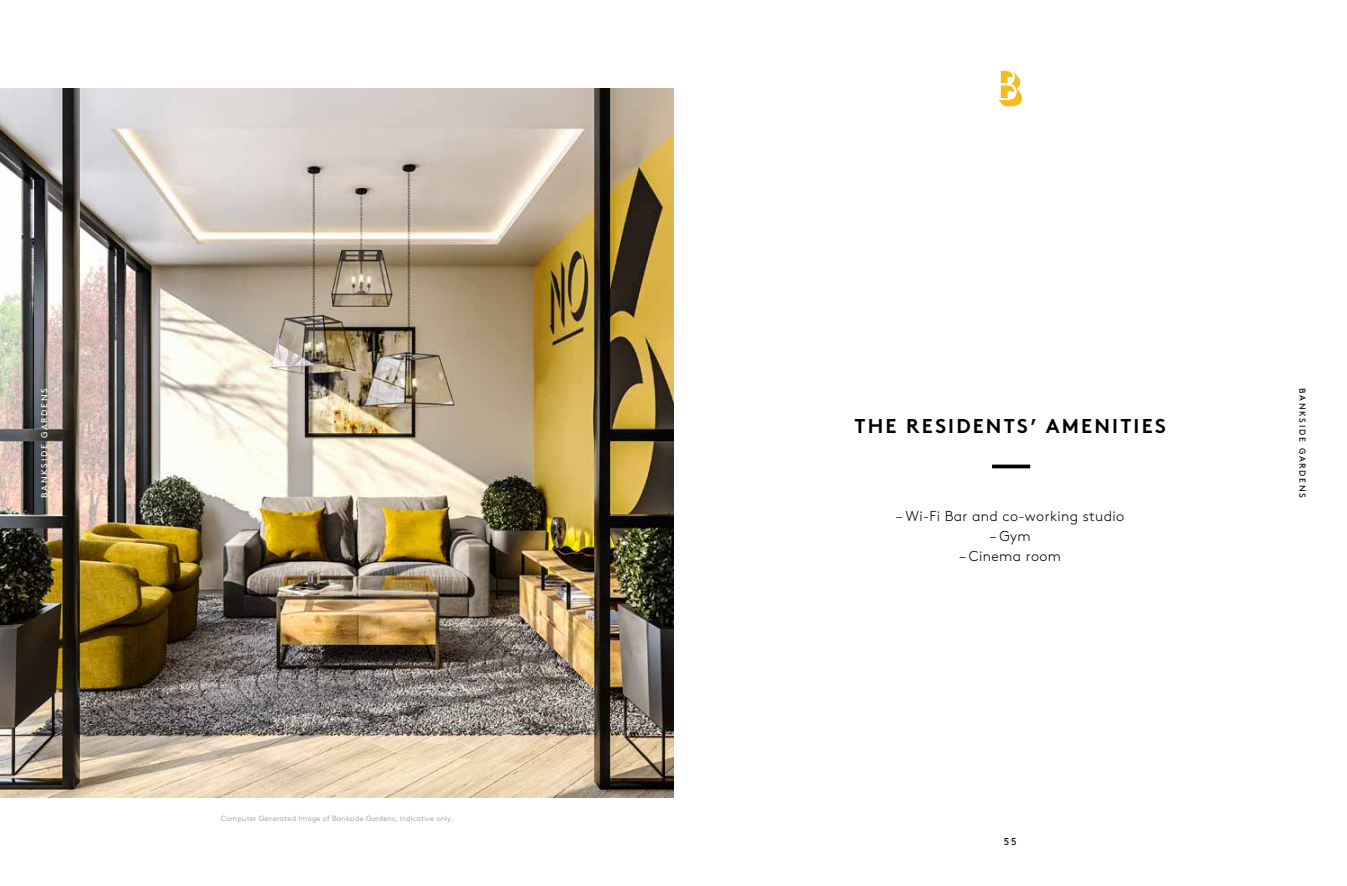
<style>
.page{position:relative;width:1347px;height:886px;background:#fff}
.page>*{position:absolute;margin:0;border:0;box-sizing:border-box;transform-origin:0 0}
.t1{font:700 20px "Brown Std";letter-spacing:.11em;color:#000}
.t2{font:300 14.38px "Brown Std";letter-spacing:.025em;color:#000}
.t3{font:10px "Brown Std";color:#000}
.t4{font:8.75px "Brown Std";letter-spacing:.2em;color:#000}
.t5{font:8.75px "Brown Std";letter-spacing:.2em;color:#fff}
.t6{font:300 7.5px "Brown Std";letter-spacing:.025em;color:#878787}
</style>
<div class="page">
<img style="left:0;top:89px;width:673px;height:708px">
<hr style="left:992px;top:465px;width:38px;height:3px;background:#000">
<svg style="left:998px;top:71px;width:24px;height:35px"></svg>
<p class="t5" style="left:39px;top:498px;width:112px;rotate:-90deg">BANKSIDE GARDENS</p>
<p class="t6" style="left:221px;top:814px;width:234px">Computer Generated Image of Bankside Gardens, indicative only.</p>
<h1 class="t1" style="left:854px;top:413px;width:313px">THE RESIDENTS’ AMENITIES</h1>
<h2 class="t2" style="left:896px;top:508px;width:229px">– Wi-Fi Bar and co-working studio</h2>
<h2 class="t2" style="left:989px;top:528px;width:42px">– Gym</h2>
<h2 class="t2" style="left:959px;top:548px;width:103px">– Cinema room</h2>
<h3 class="t3" style="left:1003px;top:836px;width:15px">55</h3>
<p class="t4" style="left:1307px;top:388px;width:112px;rotate:90deg">BANKSIDE GARDENS</p>
</div>
